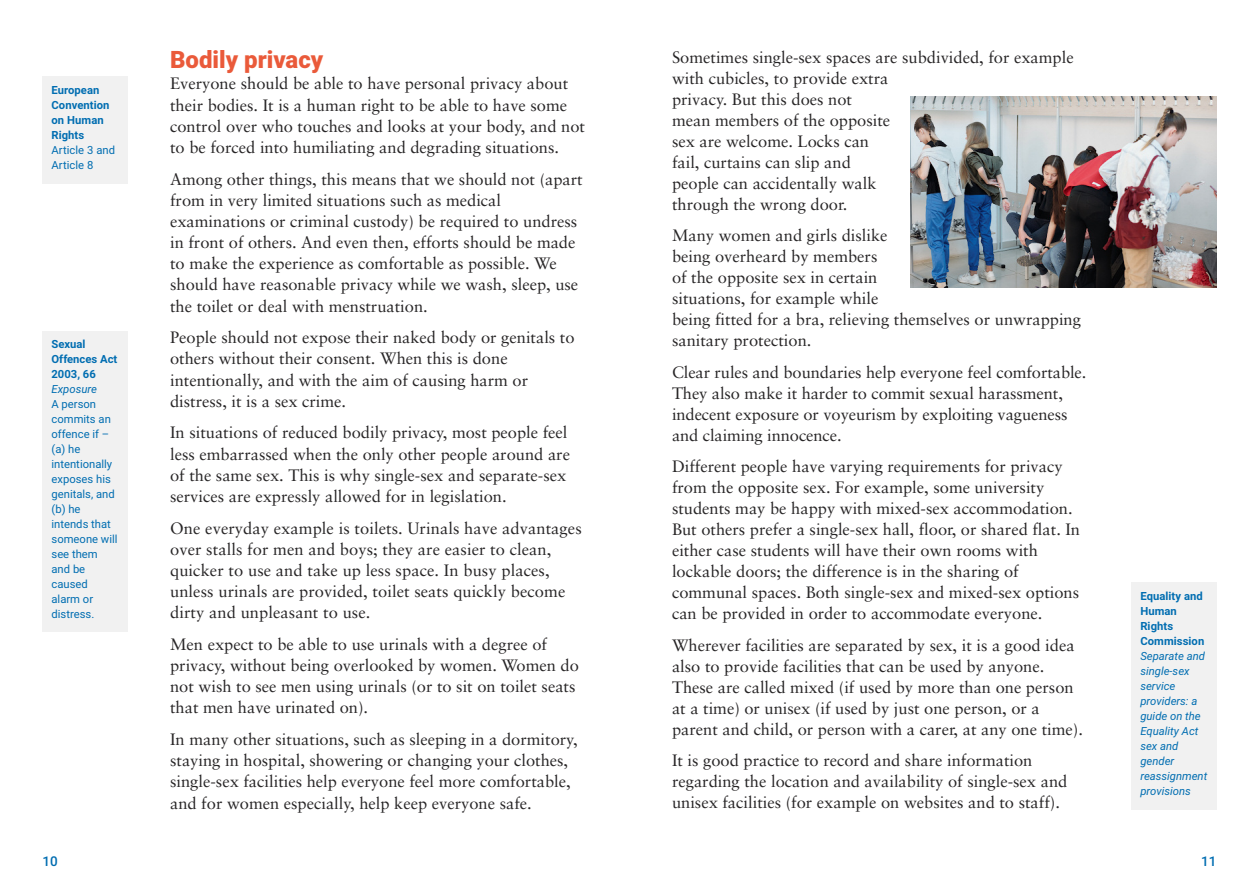
<style>
.page{position:relative;width:1259px;height:893px;background:#fff}
.page>*{position:absolute;margin:0;border:0;box-sizing:border-box;transform-origin:0 0}
.t1{font:900 24px "Roboto";color:#ea5a3a}
.t2{font:16.5px/21px "Sabon";color:#272526}
.t3{font:500 13.5px "Roboto";color:#006db1}
.t4{font:11.25px/15px "Roboto";color:#006db1}
.t5{font:italic 11.25px/15px "Roboto";color:#006db1}
.t6{font:700 11.25px/15px "Roboto";letter-spacing:.005em;color:#006db1}
</style>
<div class="page">
<img style="left:910px;top:97px;width:306px;height:190px">
<div style="left:43px;top:77px;width:85px;height:107px;background:#f1f1f1"></div>
<div style="left:1131px;top:582px;width:85px;height:228px;background:#f1f1f1"></div>
<div style="left:43px;top:331px;width:85px;height:300px;background:#f1f1f1"></div>
<p class="t6" style="left:52px;top:83px;width:59px">European<br>Convention on Human<br>Rights</p>
<p class="t4" style="left:52px;top:143px;width:65px">Article 3 and<br>Article 8</p>
<p class="t6" style="left:52px;top:337px;width:67px">Sexual<br>Offences Act<br>2003, 66</p>
<p class="t5" style="left:52px;top:382px;width:47px">Exposure</p>
<p class="t4" style="left:52px;top:397px;width:68px">A person commits an offence if – (a) he intentionally exposes his genitals, and (b) he intends that someone will see them and be caused alarm or distress.</p>
<h1 class="t1" style="left:170px;top:46px;width:155px">Bodily privacy</h1>
<p class="t2" style="left:170px;top:74px;width:416px">Everyone should be able to have personal privacy about their bodies. It is a human right to be able to have some control over who touches and looks at your body, and not to be forced into humiliating and degrading situations.</p>
<p class="t2" style="left:170px;top:170px;width:414px">Among other things, this means that we should not (apart from in very limited situations such as medical examinations or criminal custody) be required to undress in front of others. And even then, efforts should be made to make the experience as comfortable as possible. We should have reasonable privacy while we wash, sleep, use the toilet or deal with menstruation.</p>
<p class="t2" style="left:170px;top:328px;width:406px">People should not expose their naked body or genitals to others without their consent. When this is done intentionally, and with the aim of causing harm or distress, it is a sex crime.</p>
<p class="t2" style="left:170px;top:423px;width:401px">In situations of reduced bodily privacy, most people feel less embarrassed when the only other people around are of the same sex. This is why single-sex and separate-sex services are expressly allowed for in legislation.</p>
<p class="t2" style="left:170px;top:519px;width:413px">One everyday example is toilets. Urinals have advantages over stalls for men and boys; they are easier to clean, quicker to use and take up less space. In busy places, unless urinals are provided, toilet seats quickly become dirty and unpleasant to use.</p>
<p class="t2" style="left:170px;top:635px;width:410px">Men expect to be able to use urinals with a degree of privacy, without being overlooked by women. Women do not wish to see men using urinals (or to sit on toilet seats that men have urinated on).</p>
<p class="t2" style="left:170px;top:730px;width:409px">In many other situations, such as sleeping in a dormitory, staying in hospital, showering or changing your clothes, single-sex facilities help everyone feel more comfortable, and for women especially, help keep everyone safe.</p>
<p class="t2" style="left:672px;top:48px;width:403px">Sometimes single-sex spaces are subdivided, for example with cubicles, to provide extra<br>privacy. But this does not<br>mean members of the opposite<br>sex are welcome. Locks can<br>fail, curtains can slip and<br>people can accidentally walk<br>through the wrong door.</p>
<p class="t2" style="left:672px;top:226px;width:410px">Many women and girls dislike<br>being overheard by members<br>of the opposite sex in certain<br>situations, for example while<br>being fitted for a bra, relieving themselves or unwrapping sanitary protection.</p>
<p class="t2" style="left:672px;top:363px;width:416px">Clear rules and boundaries help everyone feel comfortable.<br>They also make it harder to commit sexual harassment, indecent exposure or voyeurism by exploiting vagueness and claiming innocence.</p>
<p class="t2" style="left:672px;top:457px;width:409px">Different people have varying requirements for privacy from the opposite sex. For example, some university students may be happy with mixed-sex accommodation.<br>But others prefer a single-sex hall, floor, or shared flat. In either case students will have their own rooms with lockable doors; the difference is in the sharing of communal spaces. Both single-sex and mixed-sex options can be provided in order to accommodate everyone.</p>
<p class="t2" style="left:672px;top:636px;width:412px">Wherever facilities are separated by sex, it is a good idea also to provide facilities that can be used by anyone.<br>These are called mixed (if used by more than one person at a time) or unisex (if used by just one person, or a parent and child, or person with a carer, at any one time).</p>
<p class="t2" style="left:672px;top:751px;width:397px">It is good practice to record and share information regarding the location and availability of single-sex and unisex facilities (for example on websites and to staff).</p>
<p class="t6" style="left:1140px;top:589px;width:65px">Equality and<br>Human<br>Rights<br>Commission</p>
<p class="t5" style="left:1140px;top:649px;width:68px">Separate and single-sex service providers: a guide on the<br>Equality Act sex and gender reassignment provisions</p>
<p class="t3" style="left:43px;top:854px;width:17px">10</p>
<p class="t3" style="left:1201px;top:854px;width:17px">11</p>
</div>
